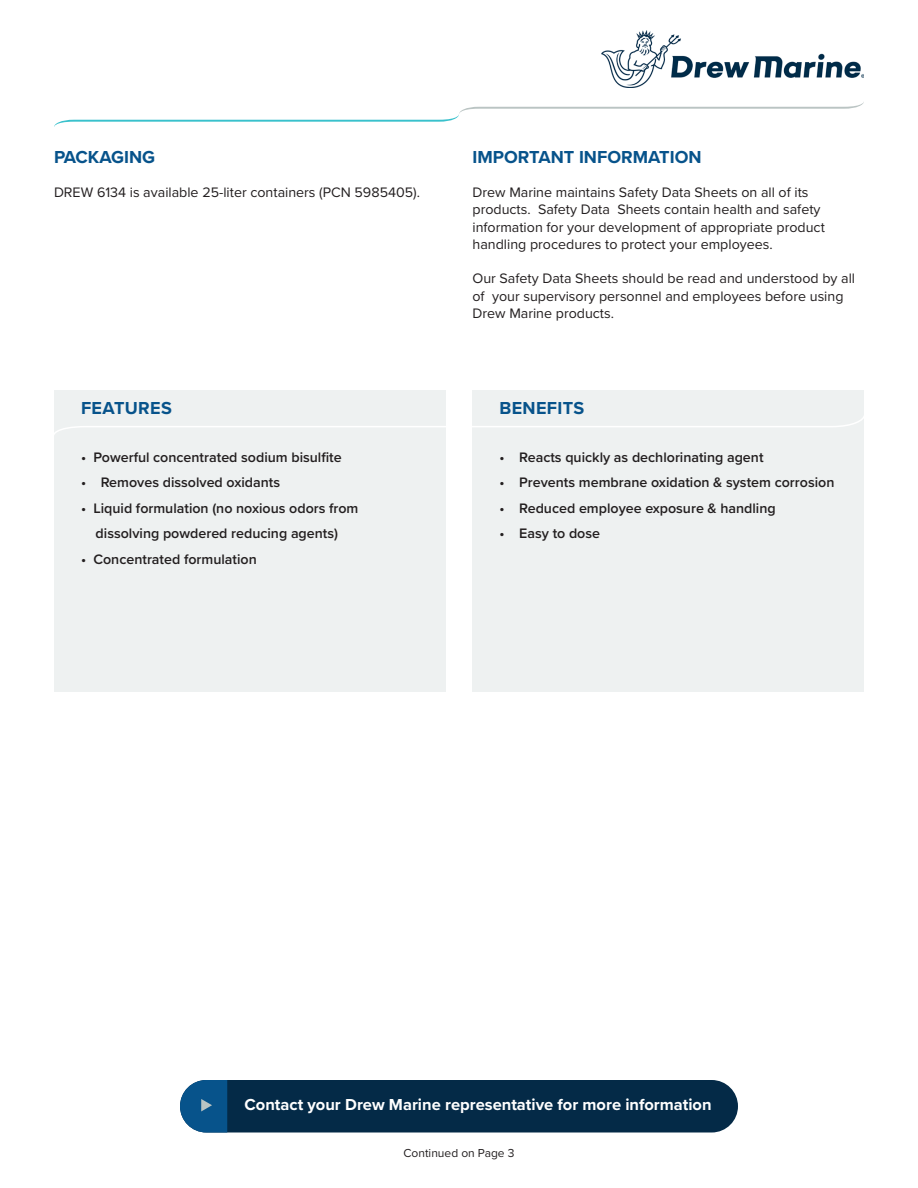
<style>
.page{position:relative;width:918px;height:1188px;background:#fff}
.page>*{position:absolute;margin:0;border:0;box-sizing:border-box;transform-origin:0 0}
.t1{font:700 18px "Proxima Nova";color:#07538b}
.t2{font:700 18px "Proxima Nova";letter-spacing:.02em;color:#07538b}
.t3{font:700 16.5px "Proxima Nova";color:#fff}
.t4{font:14.25px/17.2px "Proxima Nova";color:#231f20}
.t5{font:600 14.25px/25.5px "Proxima Nova";color:#231f20;text-align:center}
.t6{font:12px "Proxima Nova";color:#231f20}
</style>
<div class="page">
<img style="left:602px;top:30px;width:262px;height:58px">
<svg style="left:54px;top:102px;width:810px;height:25px"></svg>
<div style="left:180px;top:1080px;width:558px;height:52px;background:#042a47;border-radius:26px"></div>
<svg style="left:180px;top:1080px;width:47px;height:52px;background:#276999"></svg>
<div style="left:473px;top:390px;width:391px;height:301px;background:#eef1f1"></div>
<div style="left:54px;top:390px;width:392px;height:301px;background:#eef1f1"></div>
<svg style="left:54px;top:413px;width:810px;height:24px"></svg>
<p class="t1" style="left:54px;top:143px;width:103px">PACKAGING</p>
<p class="t4" style="left:54px;top:183px;width:367px">DREW 6134 is available 25-liter containers (PCN 5985405).</p>
<p class="t2" style="left:81px;top:395px;width:92px">FEATURES</p>
<p class="t5" style="left:81px;top:444px;width:262px">• Powerful concentrated sodium bisulfite</p>
<p class="t5" style="left:81px;top:469px;width:201px">• Removes dissolved oxidants</p>
<p class="t5" style="left:81px;top:495px;width:279px">• Liquid formulation (no noxious odors from dissolving powdered reducing agents)</p>
<p class="t5" style="left:81px;top:546px;width:177px">• Concentrated formulation</p>
<p class="t1" style="left:472px;top:143px;width:231px">IMPORTANT INFORMATION</p>
<p class="t4" style="left:472px;top:183px;width:354px">Drew Marine maintains Safety Data Sheets on all of its products. Safety Data Sheets contain health and safety information for your development of appropriate product handling procedures to protect your employees.</p>
<p class="t4" style="left:472px;top:269px;width:384px">Our Safety Data Sheets should be read and understood by all of your supervisory personnel and employees before using<br>Drew Marine products.</p>
<p class="t2" style="left:500px;top:395px;width:86px">BENEFITS</p>
<p class="t5" style="left:500px;top:444px;width:266px">• Reacts quickly as dechlorinating agent</p>
<p class="t5" style="left:500px;top:469px;width:336px">• Prevents membrane oxidation &amp; system corrosion</p>
<p class="t5" style="left:500px;top:495px;width:278px">• Reduced employee exposure &amp; handling</p>
<p class="t5" style="left:500px;top:520px;width:102px">• Easy to dose</p>
<p class="t3" style="left:245px;top:1092px;width:469px">Contact your Drew Marine representative for more information</p>
<p class="t6" style="left:404px;top:1144px;width:112px">Continued on Page 3</p>
</div>
